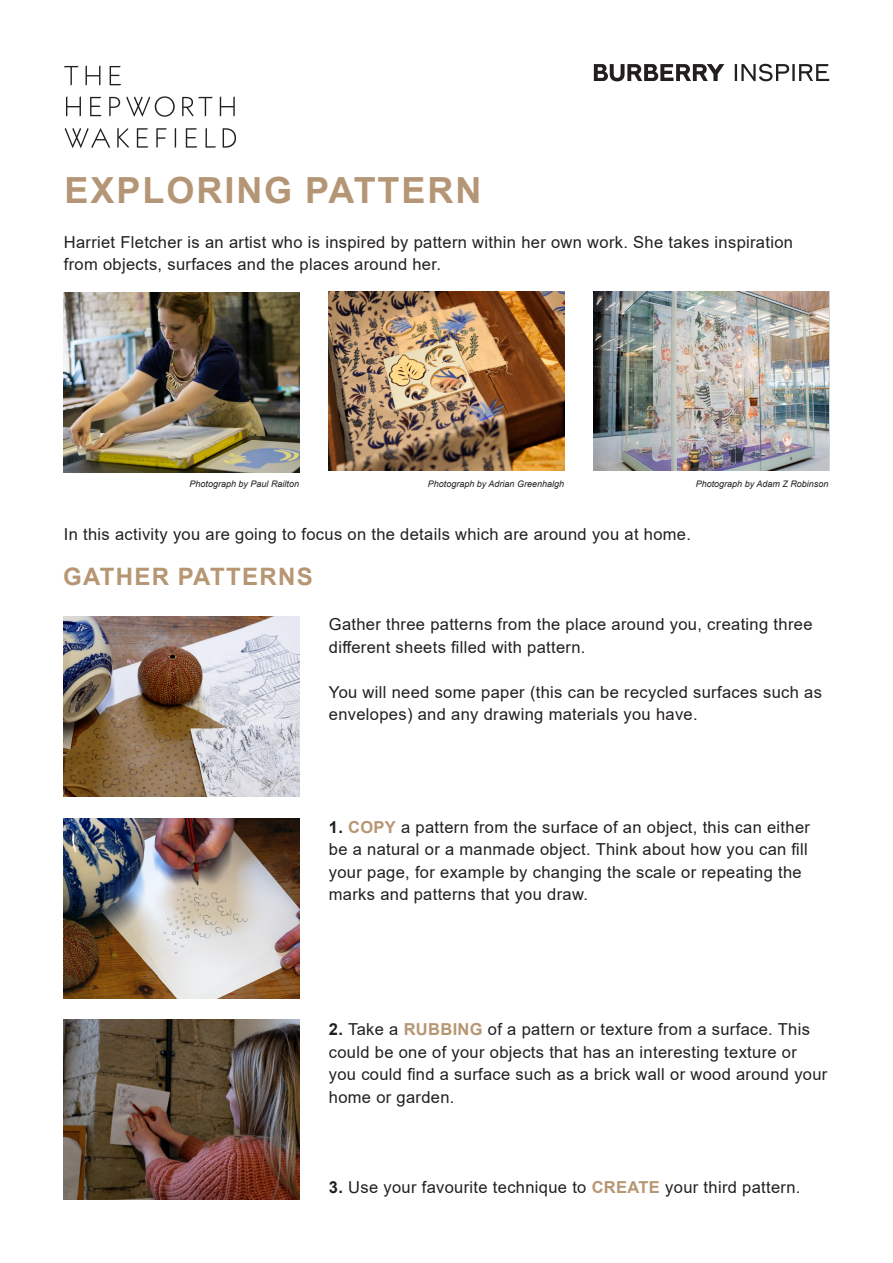
<style>
.page{position:relative;width:893px;height:1263px;background:#fff}
.page>*{position:absolute;margin:0;border:0;box-sizing:border-box;transform-origin:0 0}
.Burberry_title{font:700 36px "Arial";letter-spacing:.055em;color:#b49676}
.Subhead{font:700 24px "Arial";letter-spacing:.055em;color:#b69673}
.Burberry_text{font:16.5px/22.5px "Arial";letter-spacing:.02em;color:#231f20}
.Prompt_intro{font:16.5px/22.5px "Arial";letter-spacing:.02em;color:#231f20}
.Burberry_text-2{font:italic 9px "Arial";color:#231f20}
.s1{font-weight:700}
.s2{font-weight:700;color:#b69673}
</style>
<div class="page">
<img style="left:64px;top:1019px;width:235px;height:180px">
<img style="left:64px;top:617px;width:235px;height:179px">
<svg style="left:594px;top:64px;width:130px;height:17px"></svg>
<svg style="left:735px;top:64px;width:94px;height:17px"></svg>
<svg style="left:64px;top:66px;width:14px;height:20px"></svg>
<svg style="left:86px;top:65px;width:14px;height:21px"></svg>
<svg style="left:110px;top:66px;width:11px;height:19px"></svg>
<svg style="left:66px;top:96px;width:15px;height:20px"></svg>
<svg style="left:90px;top:97px;width:12px;height:19px"></svg>
<svg style="left:109px;top:97px;width:11px;height:19px"></svg>
<svg style="left:126px;top:96px;width:49px;height:21px"></svg>
<svg style="left:182px;top:97px;width:31px;height:19px"></svg>
<svg style="left:220px;top:96px;width:15px;height:20px"></svg>
<svg style="left:65px;top:128px;width:45px;height:20px"></svg>
<svg style="left:117px;top:128px;width:12px;height:20px"></svg>
<svg style="left:137px;top:128px;width:11px;height:20px"></svg>
<svg style="left:156px;top:128px;width:11px;height:20px"></svg>
<svg style="left:175px;top:128px;width:1px;height:20px"></svg>
<svg style="left:186px;top:128px;width:11px;height:20px"></svg>
<svg style="left:205px;top:128px;width:11px;height:20px"></svg>
<svg style="left:223px;top:128px;width:13px;height:20px"></svg>
<img style="left:64px;top:819px;width:235px;height:180px">
<img style="left:64px;top:292px;width:235px;height:180px">
<img style="left:329px;top:291px;width:235px;height:180px">
<img style="left:594px;top:291px;width:235px;height:180px">
<p class="Burberry_title" style="left:64px;top:164px;width:419px">EXPLORING PATTERN</p>
<p class="Prompt_intro" style="left:64px;top:230px;width:731px">Harriet Fletcher is an artist who is inspired by pattern within her own work. She takes inspiration from objects, surfaces and the places around her.</p>
<p class="Burberry_text-2" style="left:189px;top:478px;width:111px">Photograph by Paul Railton</p>
<p class="Burberry_text-2" style="left:428px;top:478px;width:138px">Photograph by Adrian Greenhalgh</p>
<p class="Burberry_text-2" style="left:696px;top:478px;width:134px">Photograph by Adam Z Robinson</p>
<p class="Prompt_intro" style="left:64px;top:523px;width:629px">In this activity you are going to focus on the details which are around you at home.</p>
<p class="Subhead" style="left:63px;top:560px;width:251px">GATHER PATTERNS</p>
<p class="Burberry_text" style="left:329px;top:613px;width:485px">Gather three patterns from the place around you, creating three different sheets filled with pattern.</p>
<p class="Prompt_intro" style="left:329px;top:680px;width:495px">You will need some paper (this can be recycled surfaces such as envelopes) and any drawing materials you have.</p>
<p class="Burberry_text" style="left:329px;top:815px;width:483px"><span class="s1">1.</span> <span class="s2">COPY</span> a pattern from the surface of an object, this can either be a natural or a manmade object. Think about how you can fill your page, for example by changing the scale or repeating the marks and patterns that you draw.</p>
<p class="Burberry_text" style="left:329px;top:1018px;width:500px"><span class="s1">2.</span> Take a <span class="s2">RUBBING</span> of a pattern or texture from a surface. This could be one of your objects that has an interesting texture or you could find a surface such as a brick wall or wood around your home or garden.</p>
<p class="Burberry_text" style="left:329px;top:1175px;width:473px"><span class="s1">3.</span> Use your favourite technique to <span class="s2">CREATE</span> your third pattern.</p>
</div>
